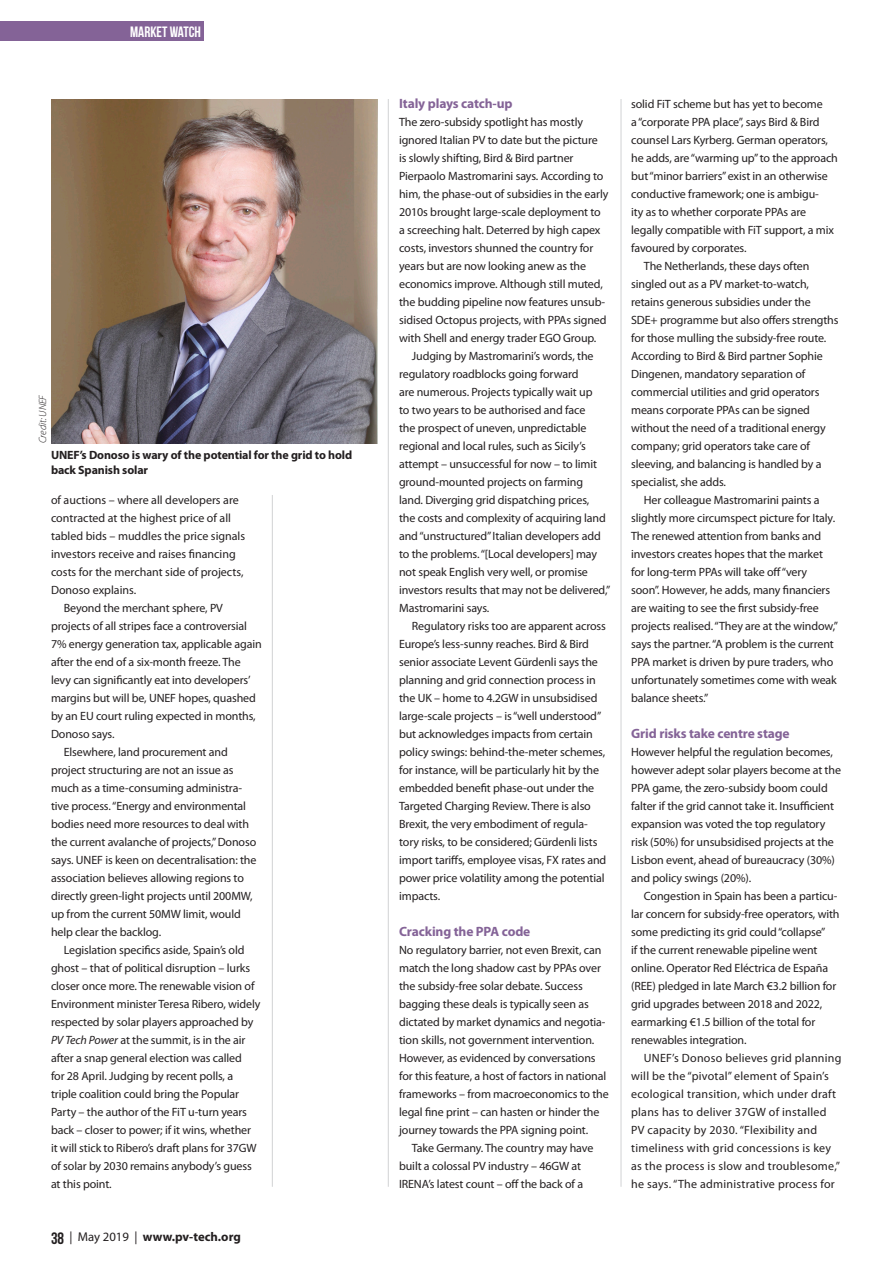
<style>
.page{position:relative;width:893px;height:1263px;background:#fff}
.page>*{position:absolute;margin:0;border:0;box-sizing:border-box;transform-origin:0 0}
.t1{font:15px "Bebas Neue";color:#fff}
.Subhead{font:700 13.5px "Myriad Pro";letter-spacing:-.01em;color:#846397}
.t2{font:700 12.75px "Myriad Pro";color:#231f20}
.Body_indent{font:12px/18px "Myriad Pro";letter-spacing:-.01em;color:#231f20}
.Body_no_indent{font:12px/18px "Myriad Pro";letter-spacing:-.01em;color:#231f20}
.Body_indent-2{font:12px/18px "Myriad Pro";letter-spacing:.02em;color:#231f20}
.t3{font:700 12px/14.4px "Myriad Pro";letter-spacing:-.01em;color:#231f20}
.Credit{font:italic 300 10.5px "Myriad Pro";letter-spacing:-.015em;color:#231f20}
.s1{font-style:italic}
.s2{font-family:"Bebas Neue";font-weight:400;font-size:16.5px}
.s3{font-weight:400}
</style>
<div class="page">
<div style="left:0;top:21px;width:204px;height:20px;background:#846397"></div>
<hr style="left:272px;top:495px;width:1px;height:692px;background:#d1d2d4">
<hr style="left:388px;top:99px;width:1px;height:1088px;background:#d1d2d4">
<hr style="left:621px;top:99px;width:1px;height:1088px;background:#d1d2d4">
<img style="left:51px;top:99px;width:327px;height:344px">
<p class="t1" style="left:130px;top:23px;width:72px">MARKET WATCH</p>
<p class="Credit" style="left:37px;top:443px;width:50px;rotate:-90deg">Credit: UNEF</p>
<p class="t3" style="left:51px;top:448px;width:303px">UNEF’s Donoso is wary of the potential for the grid to hold back Spanish solar</p>
<p class="Body_indent" style="left:51px;top:491px;width:196px">of auctions – where all developers are contracted at the highest price of all tabled bids – muddles the price signals investors receive and raises financing costs for the merchant side of projects, Donoso explains.</p>
<p class="Body_indent" style="left:51px;top:599px;width:212px;text-indent:13px">Beyond the merchant sphere, PV projects of all stripes face a controversial 7% energy generation tax, applicable again after the end of a six-month freeze. The levy can significantly eat into developers’ margins but will be, UNEF hopes, quashed by an EU court ruling expected in months, Donoso says.</p>
<p class="Body_indent" style="left:51px;top:743px;width:207px;text-indent:13px">Elsewhere, land procurement and project structuring are not an issue as much as a time-consuming administra&shy;tive process. “Energy and environmental bodies need more resources to deal with the current avalanche of projects,” Donoso says. UNEF is keen on decentralisation: the association believes allowing regions to directly green-light projects until 200MW, up from the current 50MW limit, would help clear the backlog.</p>
<p class="Body_indent" style="left:51px;top:941px;width:211px;text-indent:13px">Legislation specifics aside, Spain’s old ghost – that of political disruption – lurks closer once more. The renewable vision of Environment minister Teresa Ribero, widely respected by solar players approached by <span class="s1">PV Tech Power</span> at the summit, is in the air after a snap general election was called<br>for 28 April. Judging by recent polls, a triple coalition could bring the Popular Party – the author of the FiT u-turn years back – closer to power; if it wins, whether it will stick to Ribero’s draft plans for 37GW of solar by 2030 remains anybody’s guess at this point.</p>
<p class="t2" style="left:51px;top:1229px;width:191px"><span class="s2">38</span> <span class="s3">| May 2019 |</span> www.pv-tech.org</p>
<p class="Subhead" style="left:399px;top:95px;width:115px">Italy plays catch-up</p>
<p class="Body_no_indent" style="left:399px;top:113px;width:211px">The zero-subsidy spotlight has mostly ignored Italian PV to date but the picture<br>is slowly shifting, Bird &amp; Bird partner Pierpaolo Mastromarini says. According to him, the phase-out of subsidies in the early 2010s brought large-scale deployment to a screeching halt. Deterred by high capex costs, investors shunned the country for years but are now looking anew as the economics improve. Although still muted, the budding pipeline now features unsub&shy;sidised Octopus projects, with PPAs signed with Shell and energy trader EGO Group.</p>
<p class="Body_indent" style="left:399px;top:347px;width:213px;text-indent:13px">Judging by Mastromarini’s words, the regulatory roadblocks going forward<br>are numerous. Projects typically wait up<br>to two years to be authorised and face<br>the prospect of uneven, unpredictable regional and local rules, such as Sicily’s attempt – unsuccessful for now – to limit ground-mounted projects on farming<br>land. Diverging grid dispatching prices,<br>the costs and complexity of acquiring land and “unstructured” Italian developers add to the problems. “[Local developers] may not speak English very well, or promise investors results that may not be delivered,” Mastromarini says.</p>
<p class="Body_indent" style="left:399px;top:617px;width:209px;text-indent:13px">Regulatory risks too are apparent across Europe’s less-sunny reaches. Bird &amp; Bird senior associate Levent Gürdenli says the planning and grid connection process in the UK – home to 4.2GW in unsubsidised large-scale projects – is “well understood” but acknowledges impacts from certain policy swings: behind-the-meter schemes, for instance, will be particularly hit by the embedded benefit phase-out under the Targeted Charging Review. There is also Brexit, the very embodiment of regula&shy;tory risks, to be considered; Gürdenli lists import tariffs, employee visas, FX rates and power price volatility among the potential impacts.</p>
<p class="Subhead" style="left:399px;top:923px;width:133px">Cracking the PPA code</p>
<p class="Body_no_indent" style="left:399px;top:941px;width:211px">No regulatory barrier, not even Brexit, can match the long shadow cast by PPAs over the subsidy-free solar debate. Success bagging these deals is typically seen as dictated by market dynamics and negotia&shy;tion skills, not government intervention.<br>However, as evidenced by conversations for this feature, a host of factors in national frameworks – from macroeconomics to the legal fine print – can hasten or hinder the journey towards the PPA signing point.</p>
<p class="Body_indent" style="left:399px;top:1139px;width:196px;text-indent:13px">Take Germany. The country may have built a colossal PV industry – 46GW at<br>IRENA’s latest count – off the back of a</p>
<p class="Body_indent" style="left:631px;top:95px;width:208px">solid FiT scheme but has yet to become<br>a “corporate PPA place”, says Bird &amp; Bird counsel Lars Kyrberg. German operators, he adds, are “warming up” to the approach but “minor barriers” exist in an otherwise conductive framework; one is ambigu-<br>ity as to whether corporate PPAs are legally compatible with FiT support, a mix favoured by corporates.</p>
<p class="Body_indent" style="left:631px;top:257px;width:209px;text-indent:13px">The Netherlands, these days often singled out as a PV market-to-watch, retains generous subsidies under the SDE+ programme but also offers strengths for those mulling the subsidy-free route.<br>According to Bird &amp; Bird partner Sophie Dingenen, mandatory separation of commercial utilities and grid operators means corporate PPAs can be signed without the need of a traditional energy company; grid operators take care of sleeving, and balancing is handled by a specialist, she adds.</p>
<p class="Body_indent" style="left:631px;top:491px;width:208px;text-indent:13px">Her colleague Mastromarini paints a slightly more circumspect picture for Italy.<br>The renewed attention from banks and investors creates hopes that the market for long-term PPAs will take off “very soon”. However, he adds, many financiers are waiting to see the first subsidy-free projects realised. “They are at the window,” says the partner. “A problem is the current PPA market is driven by pure traders, who unfortunately sometimes come with weak balance sheets.”</p>
<p class="Subhead" style="left:631px;top:725px;width:160px">Grid risks take centre stage</p>
<p class="Body_no_indent" style="left:631px;top:743px;width:211px">However helpful the regulation becomes, however adept solar players become at the PPA game, the zero-subsidy boom could falter if the grid cannot take it. Insufficient expansion was voted the top regulatory risk (50%) for unsubsidised projects at the Lisbon event, ahead of bureaucracy (30%) and policy swings (20%).</p>
<p class="Body_indent" style="left:631px;top:887px;width:210px;text-indent:13px">Congestion in Spain has been a particu&shy;lar concern for subsidy-free operators, with some predicting its grid could “collapse”<br>if the current renewable pipeline went online. Operator Red Eléctrica de España (REE) pledged in late March €3.2 billion for grid upgrades between 2018 and 2022, earmarking €1.5 billion of the total for renewables integration.</p>
<p class="Body_indent-2" style="left:631px;top:1049px;width:212px;text-indent:13px">UNEF’s Donoso believes grid planning will be the “pivotal” element of Spain’s ecological transition, which under draft plans has to deliver 37GW of installed PV capacity by 2030. “Flexibility and timeliness with grid concessions is key as the process is slow and troublesome,” he says. “The administrative process for</p>
</div>
